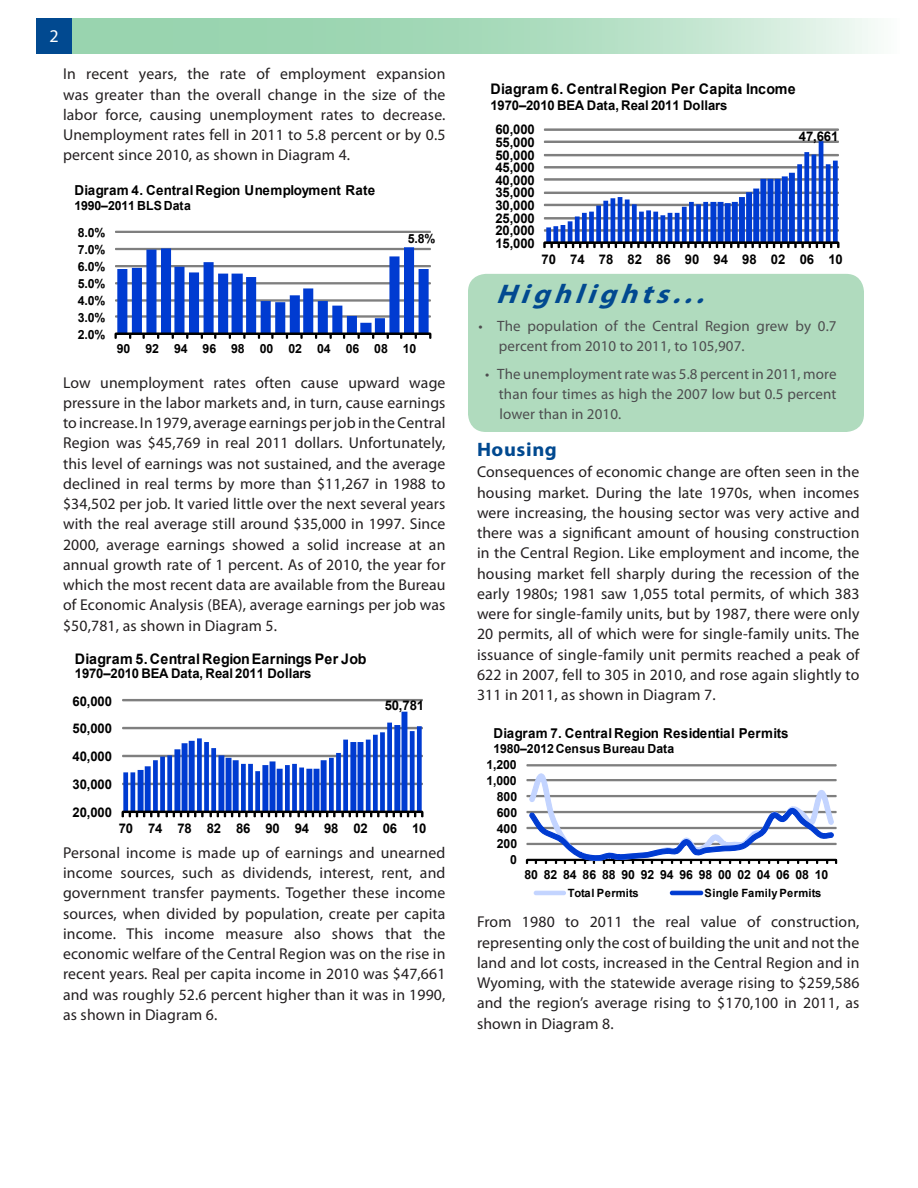
<style>
.page{position:relative;width:918px;height:1188px;background:#fff}
.page>*{position:absolute;margin:0;border:0;box-sizing:border-box;transform-origin:0 0}
.RegSum_Body_Text{font:italic 700 27px "Myriad Pro";color:#014990;scale:1.06 1}
.RegSum_Header_1{font:700 19.5px "Myriad Pro";letter-spacing:.03em;color:#014990;scale:1.05 1}
.Page_number{font:18px "Myriad Pro";color:#fff}
.RegSum_Body_Text-2{font:15.75px/20.2px "Myriad Pro";letter-spacing:.01em;color:#231f20;text-align:justify}
.RegSum_Body_Text-3{font:15px/20.2px "Myriad Pro";letter-spacing:.01em;color:#4d4d4f}
.t1{font:700 14.55px "Arial";letter-spacing:.025em;color:#000}
.t2{font:700 13.65px "Arial";letter-spacing:.025em;color:#000}
.t3{font:700 13.35px "Arial";letter-spacing:-.01em;color:#000}
.t4{font:700 12.6px "Arial";letter-spacing:-.01em;color:#000}
.t5{font:700 11.4px "Arial";letter-spacing:.015em;color:#000}
</style>
<div class="page">
<div style="left:36px;top:18px;width:36px;height:36px;background:#014990"></div>
<svg style="left:72px;top:18px;width:803px;height:36px;background:#b0ddc1"></svg>
<div style="left:468px;top:274px;width:396px;height:158px;background:#b0dbbe;border-radius:18px"></div>
<div style="left:115px;top:231px;width:316px;height:2px;border:1px solid #7f7f7f"></div>
<svg style="left:115px;top:247px;width:316px;height:92px"></svg>
<div style="left:122px;top:699px;width:301px;height:2px;border:1px solid #7f7f7f"></div>
<svg style="left:122px;top:712px;width:301px;height:105px"></svg>
<div style="left:544px;top:128px;width:295px;height:3px;border:1px solid #7f7f7f"></div>
<svg style="left:543px;top:141px;width:296px;height:107px"></svg>
<div style="left:526px;top:764px;width:311px;height:2px;border:1px solid #7f7f7f"></div>
<svg style="left:526px;top:766px;width:312px;height:98px"></svg>
<div style="left:534px;top:891px;width:32px;height:4px;border:1px solid #c3d4ff;border-radius:2px"></div>
<div style="left:670px;top:891px;width:33px;height:4px;border:1px solid #003bd1;border-radius:2px"></div>
<p class="Page_number" style="left:49px;top:25px;width:11px">2</p>
<p class="RegSum_Body_Text-2" style="left:63px;top:64px;width:384px">In recent years, the rate of employment expansion was greater than the overall change in the size of the labor force, causing unemployment rates to decrease.<br>Unemployment rates fell in 2011 to 5.8 percent or by 0.5 percent since 2010, as shown in Diagram 4.</p>
<p class="t2" style="left:74px;top:182px;width:302px">Diagram 4. Central Region Unemployment Rate</p>
<p class="t4" style="left:74px;top:198px;width:118px">1990–2011 BLS Data</p>
<p class="t4" style="left:78px;top:224px;width:29px">8.0%</p>
<p class="t4" style="left:78px;top:241px;width:29px">7.0%</p>
<p class="t4" style="left:78px;top:258px;width:29px">6.0%</p>
<p class="t4" style="left:78px;top:275px;width:29px">5.0%</p>
<p class="t4" style="left:78px;top:292px;width:29px">4.0%</p>
<p class="t4" style="left:78px;top:309px;width:29px">3.0%</p>
<p class="t4" style="left:78px;top:326px;width:29px">2.0%</p>
<p class="t4" style="left:408px;top:230px;width:29px">5.8%</p>
<p class="t4" style="left:117px;top:341px;width:301px">90 92 94 96 98 00 02 04 06 08 10</p>
<p class="RegSum_Body_Text-2" style="left:63px;top:372px;width:384px">Low unemployment rates often cause upward wage pressure in the labor markets and, in turn, cause earnings to increase. In 1979, average earnings per job in the Central Region was $45,769 in real 2011 dollars. Unfortunately, this level of earnings was not sustained, and the average declined in real terms by more than $11,267 in 1988 to $34,502 per job. It varied little over the next several years with the real average still around $35,000 in 1997. Since 2000, average earnings showed a solid increase at an annual growth rate of 1 percent. As of 2010, the year for which the most recent data are available from the Bureau of Economic Analysis (BEA), average earnings per job was $50,781, as shown in Diagram 5.</p>
<p class="t1" style="left:75px;top:649px;width:293px">Diagram 5. Central Region Earnings Per Job</p>
<p class="t3" style="left:75px;top:665px;width:238px">1970–2010 BEA Data, Real 2011 Dollars</p>
<p class="t3" style="left:73px;top:692px;width:41px">60,000</p>
<p class="t3" style="left:73px;top:720px;width:41px">50,000</p>
<p class="t3" style="left:73px;top:748px;width:41px">40,000</p>
<p class="t3" style="left:73px;top:776px;width:41px">30,000</p>
<p class="t3" style="left:73px;top:804px;width:41px">20,000</p>
<p class="t3" style="left:385px;top:696px;width:41px">50,781</p>
<p class="t3" style="left:119px;top:819px;width:309px">70 74 78 82 86 90 94 98 02 06 10</p>
<p class="RegSum_Body_Text-2" style="left:63px;top:842px;width:384px">Personal income is made up of earnings and unearned income sources, such as dividends, interest, rent, and government transfer payments. Together these income sources, when divided by population, create per capita income. This income measure also shows that the economic welfare of the Central Region was on the rise in recent years. Real per capita income in 2010 was $47,661 and was roughly 52.6 percent higher than it was in 1990, as shown in Diagram 6.</p>
<p class="t1" style="left:491px;top:79px;width:307px">Diagram 6. Central Region Per Capita Income</p>
<p class="t3" style="left:491px;top:96px;width:238px">1970–2010 BEA Data, Real 2011 Dollars</p>
<p class="t3" style="left:495px;top:121px;width:41px">60,000</p>
<p class="t3" style="left:495px;top:133px;width:41px">55,000</p>
<p class="t3" style="left:495px;top:146px;width:41px">50,000</p>
<p class="t3" style="left:495px;top:159px;width:41px">45,000</p>
<p class="t3" style="left:495px;top:171px;width:41px">40,000</p>
<p class="t3" style="left:495px;top:184px;width:41px">35,000</p>
<p class="t3" style="left:495px;top:197px;width:41px">30,000</p>
<p class="t3" style="left:495px;top:209px;width:41px">25,000</p>
<p class="t3" style="left:495px;top:222px;width:41px">20,000</p>
<p class="t3" style="left:495px;top:235px;width:41px">15,000</p>
<p class="t3" style="left:799px;top:127px;width:41px">47,661</p>
<p class="t3" style="left:542px;top:250px;width:303px">70 74 78 82 86 90 94 98 02 06 10</p>
<p class="RegSum_Body_Text" style="left:496px;top:276px;width:211px">Highlights...</p>
<p class="RegSum_Body_Text-3" style="left:499px;top:315px;width:339px;text-indent:-20px">• The population of the Central Region grew by 0.7 percent from 2010 to 2011, to 105,907.</p>
<p class="RegSum_Body_Text-3" style="left:499px;top:363px;width:339px;text-align:justify;text-indent:-14px">• The unemployment rate was 5.8 percent in 2011, more than four times as high the 2007 low but 0.5 percent lower than in 2010.</p>
<p class="RegSum_Header_1" style="left:477px;top:436px;width:78px">Housing</p>
<p class="RegSum_Body_Text-2" style="left:477px;top:462px;width:384px">Consequences of economic change are often seen in the housing market. During the late 1970s, when incomes were increasing, the housing sector was very active and there was a significant amount of housing construction in the Central Region. Like employment and income, the housing market fell sharply during the recession of the early 1980s; 1981 saw 1,055 total permits, of which 383 were for single-family units, but by 1987, there were only 20 permits, all of which were for single-family units. The issuance of single-family unit permits reached a peak of 622 in 2007, fell to 305 in 2010, and rose again slightly to 311 in 2011, as shown in Diagram 7.</p>
<p class="t2" style="left:494px;top:725px;width:297px">Diagram 7. Central Region Residential Permits</p>
<p class="t4" style="left:494px;top:741px;width:182px">1980–2012 Census Bureau Data</p>
<p class="t4" style="left:486px;top:757px;width:32px">1,200</p>
<p class="t4" style="left:486px;top:773px;width:32px">1,000</p>
<p class="t4" style="left:497px;top:788px;width:22px">800</p>
<p class="t4" style="left:497px;top:804px;width:22px">600</p>
<p class="t4" style="left:497px;top:820px;width:22px">400</p>
<p class="t4" style="left:497px;top:836px;width:22px">200</p>
<p class="t4" style="left:510px;top:851px;width:8px">0</p>
<p class="t4" style="left:525px;top:866px;width:305px">80 82 84 86 88 90 92 94 96 98 00 02 04 06 08 10</p>
<p class="t5" style="left:568px;top:886px;width:72px">Total Permits</p>
<p class="t5" style="left:705px;top:886px;width:118px">Single Family Permits</p>
<p class="RegSum_Body_Text-2" style="left:477px;top:912px;width:384px">From 1980 to 2011 the real value of construction, representing only the cost of building the unit and not the land and lot costs, increased in the Central Region and in Wyoming, with the statewide average rising to $259,586 and the region’s average rising to $170,100 in 2011, as shown in Diagram 8.</p>
</div>
